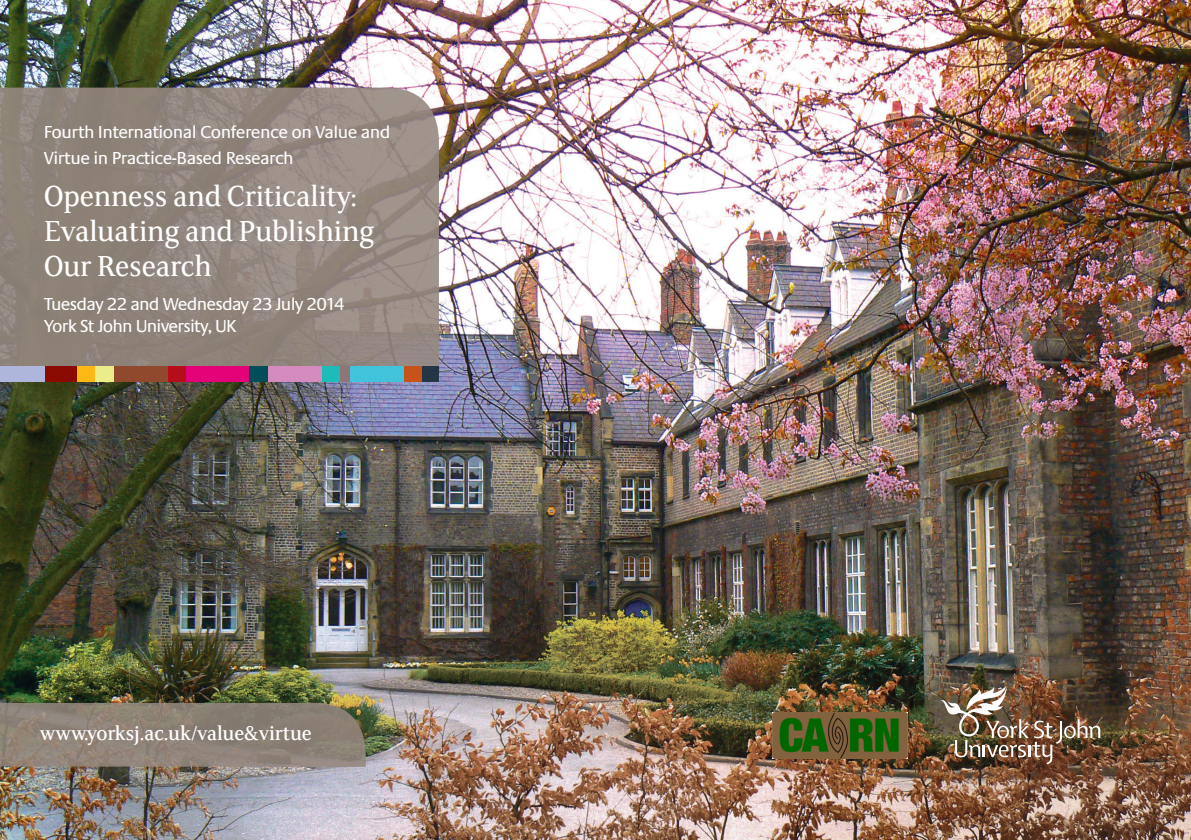
<style>
.page{position:relative;width:1191px;height:840px;background:#fff}
.page>*{position:absolute;margin:0;border:0;box-sizing:border-box;transform-origin:0 0}
.t1{font:32px/35px "FS Sally";letter-spacing:-.01em;color:#fff}
.t2{font:500 22px "FS Sally";letter-spacing:-.01em;color:#fff}
.t3{font:18px/26px "Praxis LT";letter-spacing:-.035em;color:#fff}
</style>
<div class="page">
<img style="left:0;top:0;width:1191px;height:839px">
<svg style="left:0;top:700px;width:366px;height:66px;background:#8a8072"></svg>
<img style="left:940px;top:685px;width:160px;height:78px">
<img style="left:772px;top:711px;width:135px;height:47px">
<svg style="left:0;top:85px;width:439px;height:297px;background:#92877e"></svg>
<div style="left:0;top:366px;width:45px;height:15px;background:#aeb7db"></div>
<div style="left:45px;top:366px;width:32px;height:15px;background:#8b0a02"></div>
<div style="left:77px;top:366px;width:18px;height:15px;background:#fcb814"></div>
<div style="left:95px;top:366px;width:19px;height:15px;background:#ebed8a"></div>
<div style="left:114px;top:366px;width:54px;height:15px;background:#90492c"></div>
<div style="left:168px;top:366px;width:19px;height:15px;background:#b50e1a"></div>
<div style="left:187px;top:366px;width:62px;height:15px;background:#e40278"></div>
<div style="left:249px;top:366px;width:19px;height:15px;background:#004e59"></div>
<div style="left:268px;top:366px;width:53px;height:15px;background:#d38cbd"></div>
<div style="left:321px;top:366px;width:19px;height:15px;background:#1dbcb8"></div>
<div style="left:340px;top:366px;width:10px;height:15px;background:#8f7577"></div>
<div style="left:350px;top:366px;width:54px;height:15px;background:#42c3dc"></div>
<div style="left:404px;top:366px;width:19px;height:15px;background:#c7521b"></div>
<div style="left:423px;top:366px;width:16px;height:15px;background:#233645"></div>
<p class="t3" style="left:44px;top:119px;width:348px">Fourth International Conference on Value and<br>Virtue in Practice-Based Research</p>
<p class="t1" style="left:44px;top:177px;width:332px">Openness and Criticality:<br>Evaluating and Publishing<br>Our Research</p>
<p class="t3" style="left:44px;top:291px;width:302px">Tuesday 22 and Wednesday 23 July 2014</p>
<p class="t3" style="left:44px;top:313px;width:195px">York St John University, UK</p>
<p class="t2" style="left:40px;top:718px;width:274px">www.yorksj.ac.uk/value&amp;virtue</p>
</div>
